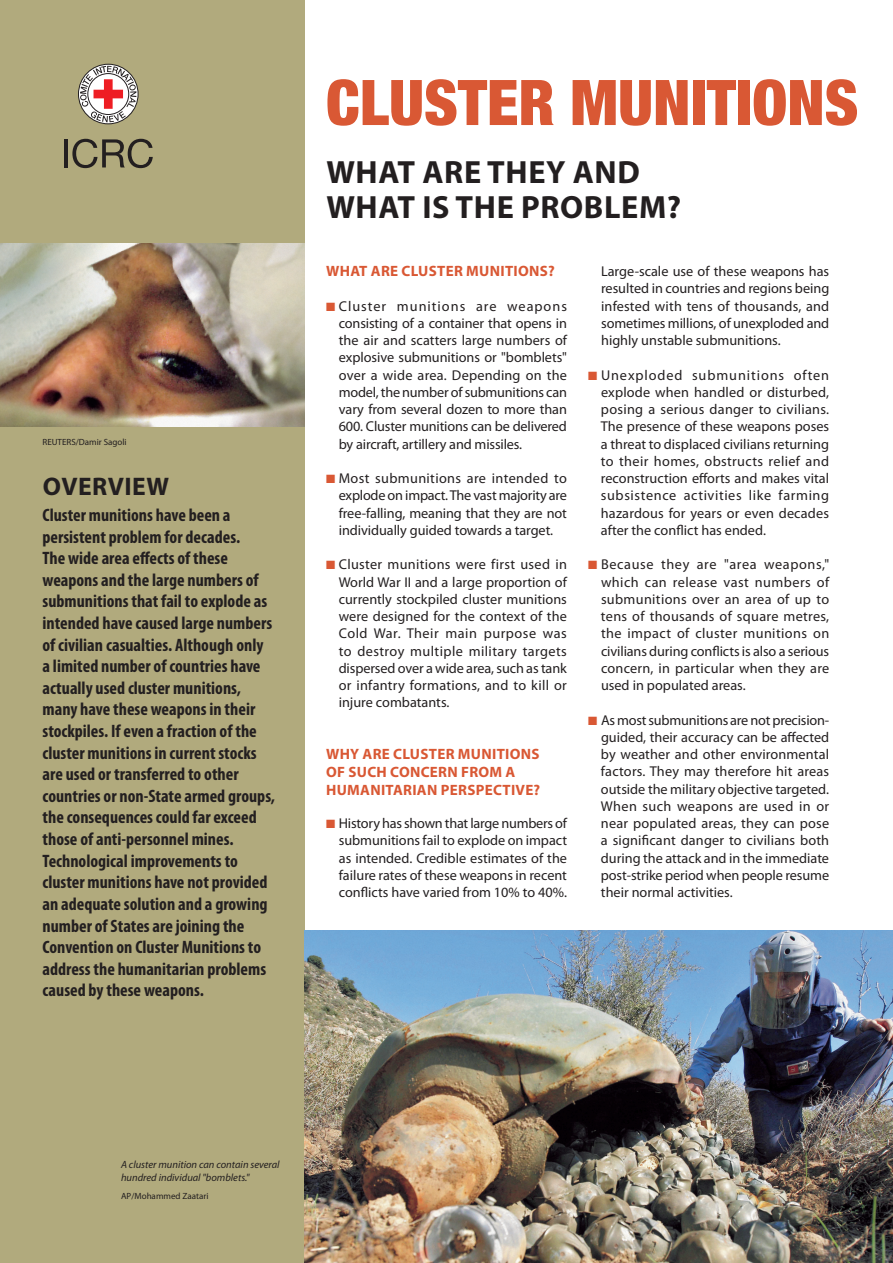
<style>
.page{position:relative;width:893px;height:1263px;background:#fff}
.page>*{position:absolute;margin:0;border:0;box-sizing:border-box;transform-origin:0 0}
.t1{font:900 condensed 63px "Helvetica Neue";color:#d95834}
.t2{font:700 32.25px/34.5px "Myriad Pro";letter-spacing:.02em;color:#231f20}
.t3{font:700 25.5px "Myriad Pro";letter-spacing:.02em;color:#231f20}
.t4{font:700 condensed 18px/21.6px "Myriad Pro";color:#231f20}
.t5{font:700 15px/18px "Myriad Pro";letter-spacing:.02em;color:#d95834}
.t6{font:14.25px/17.2px "Myriad Pro";color:#231f20;text-align:justify}
.t7{font:italic 10.5px/13.5px "Myriad Pro";color:#231f20}
.t8{font:9px "Myriad Pro";color:#231f20}
.s1{color:#d95834}
</style>
<div class="page">
<div style="left:0;top:0;width:305px;height:1263px;background:#b1aa7d"></div>
<img style="left:0;top:244px;width:305px;height:182px">
<img style="left:305px;top:930px;width:588px;height:333px">
<div style="left:78px;top:64px;width:61px;height:60px;border:1px solid #231f20;border-radius:50%"></div>
<svg style="left:80px;top:66px;width:56px;height:56px"></svg>
<hr style="left:64px;top:139px;width:4px;height:28px;background:#231f20">
<svg style="left:72px;top:139px;width:81px;height:29px"></svg>
<p class="t8" style="left:43px;top:437px;width:86px">REUTERS/Damir Sagoli</p>
<h3 class="t3" style="left:43px;top:470px;width:127px">OVERVIEW</h3>
<p class="t4" style="left:43px;top:504px;width:234px">Cluster munitions have been a persistent problem for decades.<br>The wide area effects of these weapons and the large numbers of submunitions that fail to explode as intended have caused large numbers of civilian casualties. Although only a limited number of countries have actually used cluster munitions, many have these weapons in their stockpiles. If even a fraction of the cluster munitions in current stocks are used or transferred to other countries or non-State armed groups, the consequences could far exceed those of anti-personnel mines.<br>Technological improvements to cluster munitions have not provided an adequate solution and a growing number of States are joining the Convention on Cluster Munitions to address the humanitarian problems caused by these weapons.</p>
<h1 class="t1" style="left:326px;top:64px;width:534px">CLUSTER MUNITIONS</h1>
<h2 class="t2" style="left:326px;top:154px;width:356px">WHAT ARE THEY AND<br>WHAT IS THE PROBLEM?</h2>
<p class="t5" style="left:326px;top:261px;width:230px">WHAT ARE CLUSTER MUNITIONS?</p>
<p class="t6" style="left:339px;top:297px;width:230px;text-indent:-13px"><span class="s1">■</span> Cluster munitions are weapons consisting of a container that opens in the air and scatters large numbers of explosive submunitions or "bomblets" over a wide area. Depending on the model, the number of submunitions can vary from several dozen to more than 600. Cluster munitions can be delivered by aircraft, artillery and missiles.</p>
<p class="t6" style="left:339px;top:469px;width:230px;text-indent:-13px"><span class="s1">■</span> Most submunitions are intended to explode on impact.The vast majority are free-falling, meaning that they are not individually guided towards a target.</p>
<p class="t6" style="left:339px;top:556px;width:230px;text-indent:-13px"><span class="s1">■</span> Cluster munitions were first used in World War II and a large proportion of currently stockpiled cluster munitions were designed for the context of the Cold War. Their main purpose was to destroy multiple military targets dispersed over a wide area, such as tank or infantry formations, and to kill or injure combatants.</p>
<p class="t5" style="left:326px;top:744px;width:216px">WHY ARE CLUSTER MUNITIONS<br>OF SUCH CONCERN FROM A<br>HUMANITARIAN PERSPECTIVE?</p>
<p class="t6" style="left:339px;top:814px;width:230px;text-indent:-13px"><span class="s1">■</span> History hasshown thatlarge numbers of submunitions fail to explode on impact as intended. Credible estimates of the failure rates of these weapons in recent conflicts have varied from 10% to 40%.</p>
<p class="t6" style="left:601px;top:262px;width:230px">Large-scale use of these weapons has resulted in countries and regions being infested with tens of thousands, and sometimes millions, of unexploded and highly unstable submunitions.</p>
<p class="t6" style="left:601px;top:366px;width:230px;text-indent:-13px"><span class="s1">■</span> Unexploded submunitions often explode when handled or disturbed, posing a serious danger to civilians.<br>The presence of these weapons poses a threat to displaced civilians returning to their homes, obstructs relief and reconstruction efforts and makes vital subsistence activities like farming hazardous for years or even decades after the conflict has ended.</p>
<p class="t6" style="left:601px;top:556px;width:230px;text-indent:-13px"><span class="s1">■</span> Because they are "area weapons," which can release vast numbers of submunitions over an area of up to tens of thousands of square metres, the impact of cluster munitions on civilians during conflicts is also a serious concern, in particular when they are used in populated areas.</p>
<p class="t6" style="left:601px;top:711px;width:230px;text-indent:-13px"><span class="s1">■</span> As mostsubmunitions are notprecision&shy;guided, their accuracy can be affected by weather and other environmental factors. They may therefore hit areas outside the military objective targeted.<br>When such weapons are used in or near populated areas, they can pose a significant danger to civilians both during the attack and in the immediate post-strike period when people resume their normal activities.</p>
<p class="t7" style="left:121px;top:1158px;width:160px">A cluster munition can contain several hundred individual "bomblets."</p>
<p class="t8" style="left:121px;top:1190px;width:89px">AP/Mohammed Zaatari</p>
</div>
